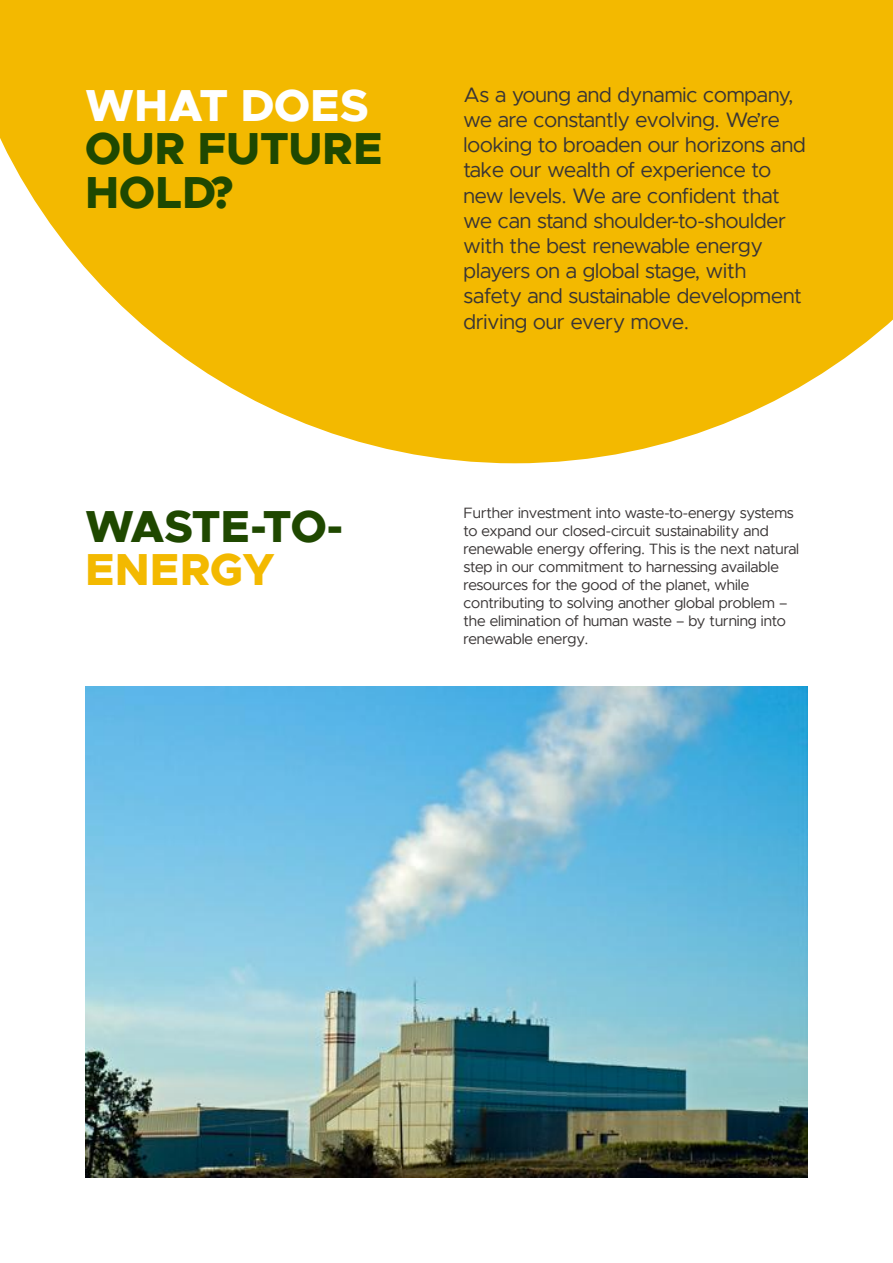
<style>
.page{position:relative;width:893px;height:1263px;background:#fff}
.page>*{position:absolute;margin:0;border:0;box-sizing:border-box;transform-origin:0 0}
.t1{font:800 45px/43.5px "Metropolis";color:#1f4800}
.t2{font:800 45px "Metropolis";color:#fff}
.t3{font:800 45px "Metropolis";color:#f3b900}
.t4{font:21px/25.2px "Metropolis";color:#393535}
.t5{font:15px/18px "Metropolis";color:#393535}
</style>
<div class="page">
<img style="left:85px;top:686px;width:723px;height:492px">
<svg style="left:0;top:0;width:893px;height:463px;fill:#f3b900"></svg>
<h1 class="t2" style="left:85px;top:77px;width:285px">WHAT DOES</h1>
<h1 class="t1" style="left:85px;top:127px;width:299px">OUR FUTURE<br>HOLD?</h1>
<h1 class="t1" style="left:85px;top:504px;width:259px">WASTE-TO-</h1>
<h1 class="t3" style="left:85px;top:541px;width:191px">ENERGY</h1>
<p class="t4" style="left:463px;top:82px;width:344px">As a young and dynamic company, we are constantly evolving. We’re looking to broaden our horizons and take our wealth of experience to new levels. We are confident that we can stand shoulder-to-shoulder with the best renewable energy players on a global stage, with safety and sustainable development driving our every move.</p>
<p class="t5" style="left:463px;top:503px;width:337px">Further investment into waste-to-energy systems to expand our closed-circuit sustainability and renewable energy offering. This is the next natural step in our commitment to harnessing available resources for the good of the planet, while contributing to solving another global problem – the elimination of human waste – by turning into renewable energy.</p>
</div>
